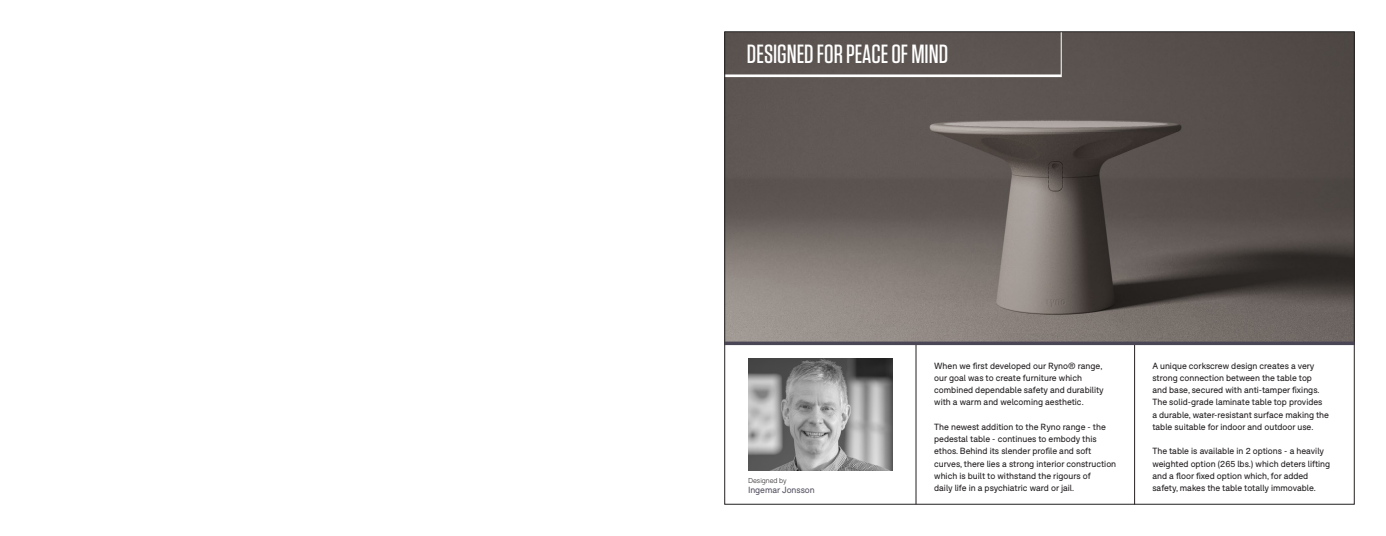
<style>
.page{position:relative;width:1386px;height:536px;background:#fff}
.page>*{position:absolute;margin:0;border:0;box-sizing:border-box;transform-origin:0 0}
.t1{font:500 26.25px "Tungsten";color:#fff}
.t2{font:8.75px/12.2px "F37 Bolton";color:#231f20}
.t3{font:8.75px "F37 Bolton";letter-spacing:-.005em;color:#575363}
.t4{font:300 7px "F37 Bolton";color:#231f20}
</style>
<div class="page">
<img style="left:726px;top:34px;width:626px;height:307px">
<hr style="left:916px;top:344px;width:1px;height:160px;background:#231f20">
<hr style="left:1134px;top:342px;width:1px;height:162px;background:#231f20">
<hr style="left:724px;top:74px;width:337px;height:3px;background:#fff">
<hr style="left:1061px;top:32px;width:1px;height:45px;background:#fff">
<img style="left:748px;top:358px;width:145px;height:112px">
<svg style="left:725px;top:341px;width:629px;height:4px;fill:#4b4656"></svg>
<h1 class="t1" style="left:747px;top:40px;width:203px">DESIGNED FOR PEACE OF MIND</h1>
<p class="t4" style="left:748px;top:476px;width:40px">Designed by</p>
<p class="t3" style="left:748px;top:485px;width:68px">Ingemar Jonsson</p>
<p class="t2" style="left:934px;top:359px;width:171px">When we first developed our Ryno® range, our goal was to create furniture which combined dependable safety and durability with a warm and welcoming aesthetic.</p>
<p class="t2" style="left:934px;top:420px;width:184px">The newest addition to the Ryno range - the pedestal table - continues to embody this ethos. Behind its slender profile and soft curves, there lies a strong interior construction which is built to withstand the rigours of<br>daily life in a psychiatric ward or jail.</p>
<p class="t2" style="left:1152px;top:359px;width:178px">A unique corkscrew design creates a very strong connection between the table top<br>and base, secured with anti-tamper fixings.<br>The solid-grade laminate table top provides a durable, water-resistant surface making the table suitable for indoor and outdoor use.</p>
<p class="t2" style="left:1152px;top:445px;width:179px">The table is available in 2 options - a heavily weighted option (265 lbs.) which deters lifting and a floor fixed option which, for added safety, makes the table totally immovable.</p>
</div>
